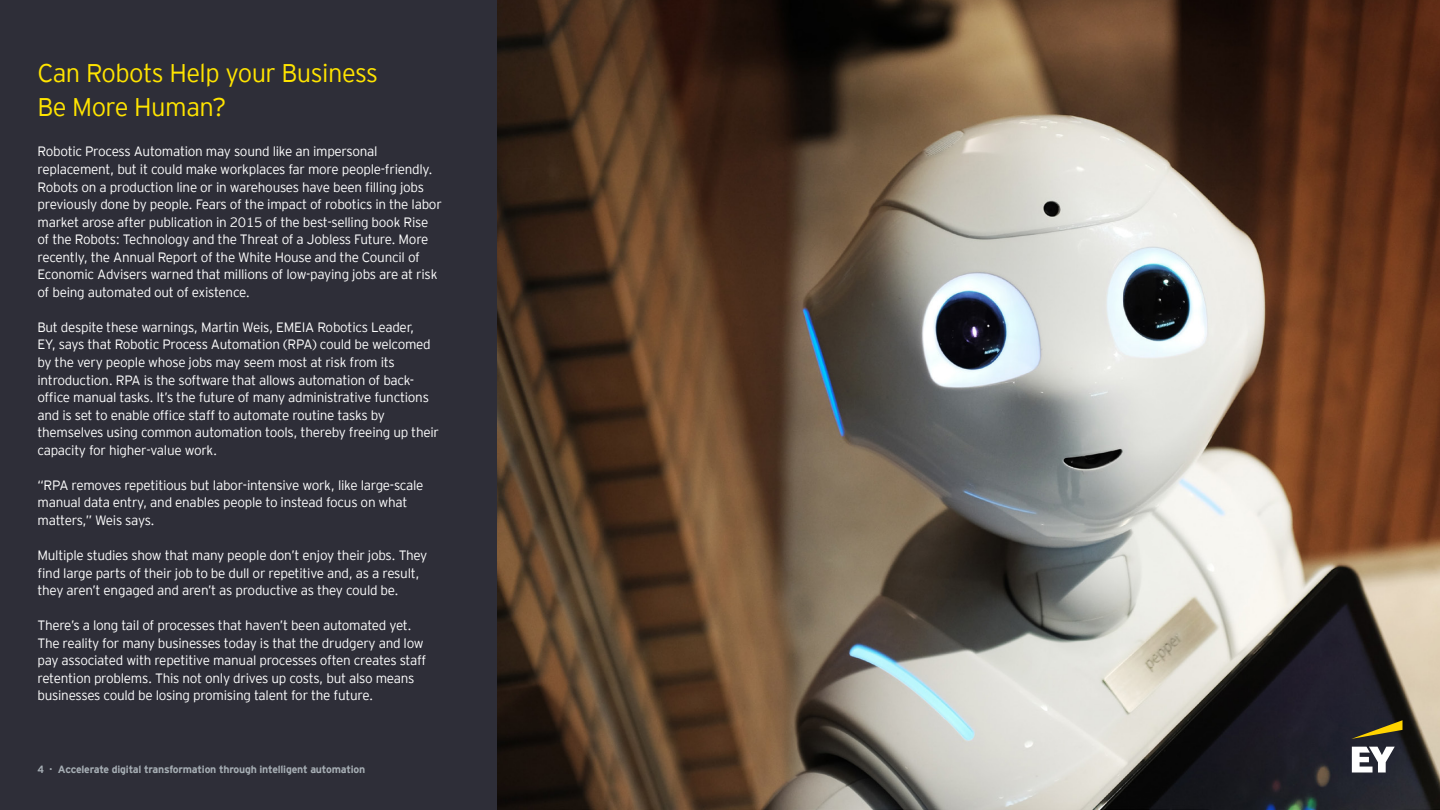
<style>
.page{position:relative;width:1440px;height:810px;background:#2e2e38}
.page>*{position:absolute;margin:0;border:0;box-sizing:border-box;transform-origin:0 0}
.t1{font:300 25.5px/33.2px "EY Interstate";letter-spacing:-.02em;color:#ffe400}
.t2{font:300 13.5px/17.5px "EY Interstate";letter-spacing:-.02em;color:#fff}
.t3{font:700 10.5px "EY Interstate";letter-spacing:-.02em;color:#a7afb5}
</style>
<div class="page">
<img style="left:497px;top:0;width:943px;height:810px">
<svg style="left:1351px;top:720px;width:51px;height:19px"></svg>
<svg style="left:1352px;top:747px;width:43px;height:26px"></svg>
<h1 class="t1" style="left:38px;top:55px;width:342px">Can Robots Help your Business<br>Be More Human?</h1>
<p class="t2" style="left:38px;top:142px;width:406px">Robotic Process Automation may sound like an impersonal replacement, but it could make workplaces far more people-friendly.<br>Robots on a production line or in warehouses have been filling jobs previously done by people. Fears of the impact of robotics in the labor market arose after publication in 2015 of the best-selling book Rise of the Robots: Technology and the Threat of a Jobless Future. More recently, the Annual Report of the White House and the Council of Economic Advisers warned that millions of low-paying jobs are at risk of being automated out of existence.</p>
<p class="t2" style="left:38px;top:318px;width:403px">But despite these warnings, Martin Weis, EMEIA Robotics Leader,<br>EY, says that Robotic Process Automation (RPA) could be welcomed by the very people whose jobs may seem most at risk from its introduction. RPA is the software that allows automation of back&shy;office manual tasks. It’s the future of many administrative functions and is set to enable office staff to automate routine tasks by themselves using common automation tools, thereby freeing up their capacity for higher-value work.</p>
<p class="t2" style="left:38px;top:476px;width:388px">“RPA removes repetitious but labor-intensive work, like large-scale manual data entry, and enables people to instead focus on what matters,” Weis says.</p>
<p class="t2" style="left:38px;top:546px;width:391px">Multiple studies show that many people don’t enjoy their jobs. They find large parts of their job to be dull or repetitive and, as a result, they aren’t engaged and aren’t as productive as they could be.</p>
<p class="t2" style="left:38px;top:616px;width:390px">There’s a long tail of processes that haven’t been automated yet.<br>The reality for many businesses today is that the drudgery and low pay associated with repetitive manual processes often creates staff retention problems. This not only drives up costs, but also means businesses could be losing promising talent for the future.</p>
<p class="t3" style="left:38px;top:761px;width:329px">4 · Accelerate digital transformation through intelligent automation</p>
</div>
